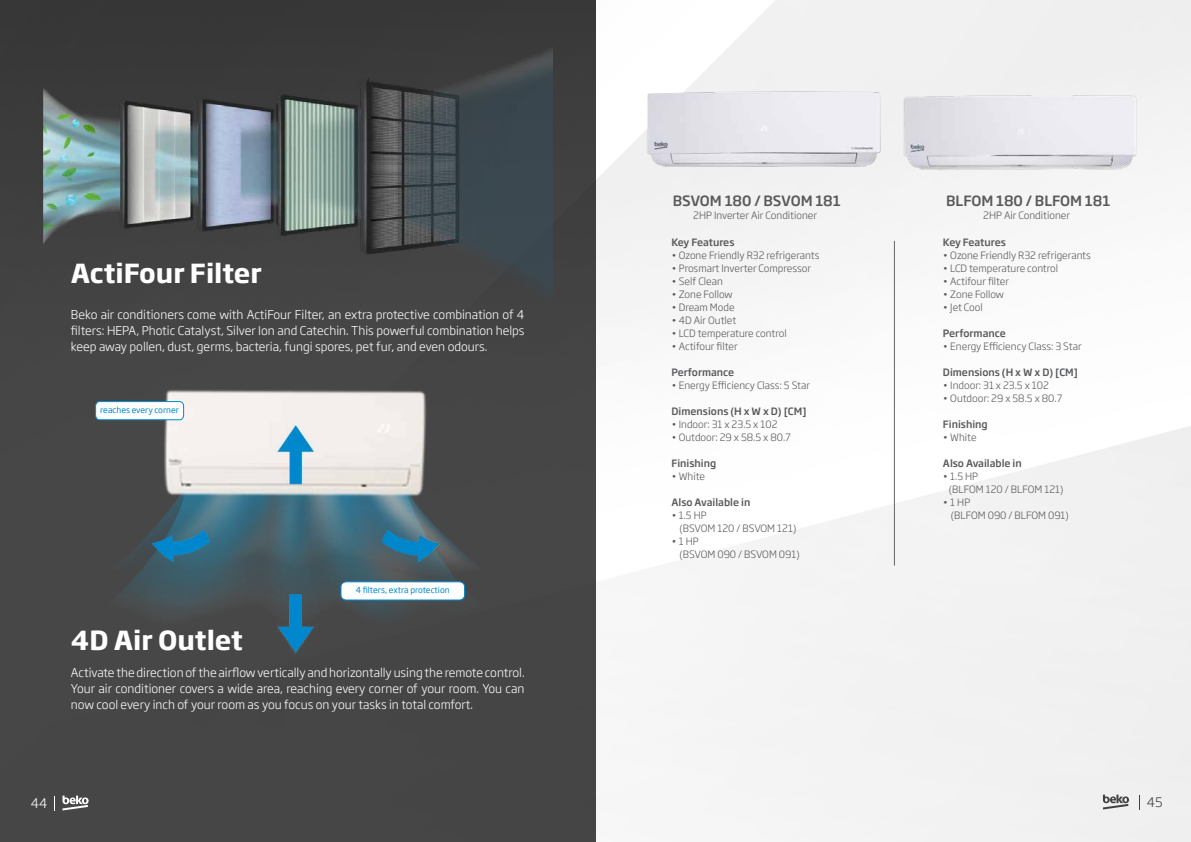
<style>
.page{position:relative;width:1191px;height:842px;background:#fff}
.page>*{position:absolute;margin:0;border:0;box-sizing:border-box;transform-origin:0 0}
.t1{font:700 26px "Soho Gothic Pro";color:#fff}
.t2{font:500 14px "Soho Gothic Pro";color:#58595b}
.t3{font:300 13px "Soho Gothic Pro";color:#fff}
.t4{font:300 13px "Soho Gothic Pro";color:#414042}
.t5{font:300 12px/16px "Soho Gothic Pro";color:#fff;text-align:justify}
.t6{font:300 10px/13px "Soho Gothic Pro";color:#58595b}
.t7{font:500 10px "Soho Gothic Pro";color:#58595b}
.t8{font:8.2px "Soho Gothic Pro";color:#0089cf}
.s1{color:#414042}
</style>
<div class="page">
<img style="left:596px;top:0;width:595px;height:842px">
<svg style="left:1103px;top:795px;width:26px;height:14px"></svg>
<svg style="left:1138px;top:795px;width:1px;height:14px"></svg>
<hr style="left:595px;top:0;width:1px;height:842px;background:#414042">
<div style="left:0;top:0;width:595px;height:842px;background:#464646"></div>
<svg style="left:54px;top:795px;width:43px;height:15px"></svg>
<img style="left:74px;top:382px;width:449px;height:289px">
<div style="left:341px;top:582px;width:123px;height:18px;background:#fff;border-radius:5px"></div>
<div style="left:341px;top:582px;width:124px;height:18px;border:1px solid #0089cf;border-radius:5px"></div>
<svg style="left:95px;top:401px;width:89px;height:19px"></svg>
<img style="left:0;top:16px;width:553px;height:284px">
<img style="left:639px;top:89px;width:255px;height:84px">
<img style="left:901px;top:94px;width:237px;height:79px">
<hr style="left:894px;top:241px;width:1px;height:325px;background:#414042">
<h1 class="t1" style="left:71px;top:253px;width:192px">ActiFour Filter</h1>
<p class="t5" style="left:71px;top:305px;width:455px">Beko air conditioners come with ActiFour Filter, an extra protective combination of 4 filters: HEPA, Photic Catalyst, Silver Ion and Catechin. This powerful combination helps keep away pollen, dust, germs, bacteria, fungi spores, pet fur, and even odours.</p>
<p class="t8" style="left:100px;top:403px;width:80px">reaches every corner</p>
<h1 class="t1" style="left:71px;top:620px;width:173px">4D Air Outlet</h1>
<p class="t8" style="left:356px;top:584px;width:95px">4 filters, extra protection</p>
<p class="t5" style="left:71px;top:663px;width:455px">Activate the direction of the airflow vertically and horizontally using the remote control.<br>Your air conditioner covers a wide area, reaching every corner of your room. You can now cool every inch of your room as you focus on your tasks in total comfort.</p>
<h2 class="t2" style="left:672px;top:190px;width:170px">BSVOM 180 / BSVOM 181</h2>
<h2 class="t2" style="left:946px;top:190px;width:166px">BLFOM 180 / BLFOM 181</h2>
<p class="t6" style="left:693px;top:209px;width:125px">2HP Inverter Air Conditioner</p>
<p class="t6" style="left:983px;top:209px;width:88px">2HP Air Conditioner</p>
<p class="t7" style="left:671px;top:234px;width:65px">Key Features</p>
<p class="t6" style="left:671px;top:248px;width:149px">• Ozone Friendly R32 refrigerants</p>
<p class="t6" style="left:671px;top:261px;width:141px">• Prosmart Inverter Compressor</p>
<p class="t6" style="left:671px;top:274px;width:53px">• Self Clean</p>
<p class="t6" style="left:671px;top:287px;width:63px">• Zone Follow</p>
<p class="t6" style="left:671px;top:300px;width:65px">• Dream Mode</p>
<p class="t6" style="left:671px;top:313px;width:66px">• 4D Air Outlet</p>
<p class="t6" style="left:671px;top:326px;width:117px">• LCD temperature control</p>
<p class="t6" style="left:671px;top:339px;width:68px">• Actifour filter</p>
<p class="t7" style="left:671px;top:364px;width:64px">Performance</p>
<p class="t6" style="left:671px;top:378px;width:140px">• Energy Efficiency Class: 5 Star</p>
<p class="t7" style="left:671px;top:403px;width:137px">Dimensions (H x W x D) [CM]</p>
<p class="t6" style="left:671px;top:417px;width:108px">• Indoor: 31 x 23.5 x 102</p>
<p class="t6" style="left:671px;top:430px;width:121px">• Outdoor: 29 x 58.5 x 80.7</p>
<p class="t7" style="left:671px;top:455px;width:46px">Finishing</p>
<p class="t6" style="left:671px;top:469px;width:35px">• White</p>
<p class="t7" style="left:671px;top:494px;width:80px">Also Available in</p>
<p class="t6" style="left:679px;top:508px;width:118px;text-indent:-8px">• 1.5 HP<br>(BSVOM 120 / BSVOM 121)</p>
<p class="t6" style="left:679px;top:534px;width:122px;text-indent:-8px">• 1 HP<br>(BSVOM 090 / BSVOM 091)</p>
<p class="t7" style="left:943px;top:234px;width:65px">Key Features</p>
<p class="t6" style="left:943px;top:248px;width:149px">• Ozone Friendly R32 refrigerants</p>
<p class="t6" style="left:943px;top:261px;width:117px">• LCD temperature control</p>
<p class="t6" style="left:943px;top:274px;width:68px">• Actifour filter</p>
<p class="t6" style="left:943px;top:287px;width:63px">• Zone Follow</p>
<p class="t6" style="left:943px;top:300px;width:41px">• Jet Cool</p>
<p class="t7" style="left:943px;top:325px;width:64px">Performance</p>
<p class="t6" style="left:943px;top:339px;width:140px">• Energy Efficiency Class: 3 Star</p>
<p class="t7" style="left:943px;top:364px;width:137px">Dimensions (H x W x D) [CM]</p>
<p class="t6" style="left:943px;top:378px;width:108px">• Indoor: 31 x 23.5 x 102</p>
<p class="t6" style="left:943px;top:391px;width:121px">• Outdoor: 29 x 58.5 x 80.7</p>
<p class="t7" style="left:943px;top:416px;width:46px">Finishing</p>
<p class="t6" style="left:943px;top:430px;width:35px">• White</p>
<p class="t7" style="left:943px;top:455px;width:80px">Also Available in</p>
<p class="t6" style="left:949px;top:469px;width:116px;text-indent:-6px">• 1.5 HP<br>(BLFOM 120 / BLFOM 121)</p>
<p class="t6" style="left:951px;top:495px;width:119px;text-indent:-8px">• 1 HP<br>(BLFOM 090 / BLFOM 091)</p>
<h3 class="t3" style="left:31px;top:793px;width:25px">44<span class="s1">44</span></h3>
<h3 class="t4" style="left:1146px;top:792px;width:17px">45</h3>
</div>
